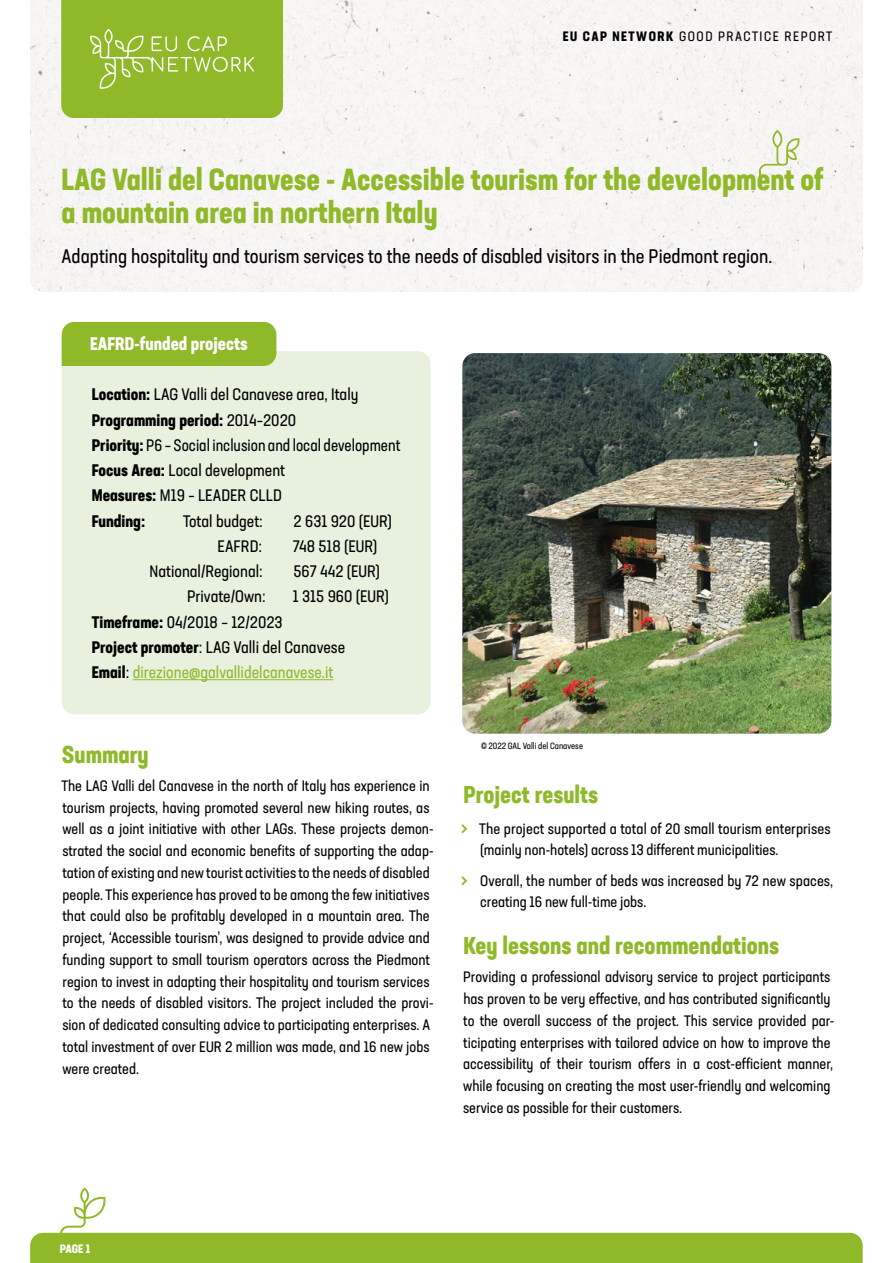
<style>
.page{position:relative;width:893px;height:1263px;background:#fff}
.page>*{position:absolute;margin:0;border:0;box-sizing:border-box;transform-origin:0 0}
.t1{font:700 condensed 30px/33px "Neusa Next Std";color:#8fb929}
.t2{font:700 condensed 24px "Neusa Next Std";color:#8fb929}
.t3{font:condensed 19.5px "Neusa Next Std";color:#000}
.t4{font:700 condensed 18px "Neusa Next Std";color:#fff}
.t5{font:condensed 16.5px/25.2px "Neusa Next Std";color:#000}
.t6{font:condensed 15px/21.8px "Neusa Next Std";color:#000}
.t7{font:condensed 13.5px "Neusa Next Std";letter-spacing:.11em;color:#000}
.t8{font:700 condensed 12px "Neusa Next Std";color:#fff}
.t9{font:condensed 9px "Neusa Next Std";color:#000}
.s1{font-weight:700}
.s2{color:#8fb929}
.s3{font-size:22.5px;color:#8fb929}
</style>
<div class="page">
<svg style="left:30px;top:1187px;width:833px;height:76px"></svg>
<div style="left:30px;top:0;width:833px;height:292px;background:#f7f6f5"></div>
<svg style="left:61px;top:0;width:222px;height:118px"></svg>
<div style="left:62px;top:351px;width:369px;height:363px;background:#e8f1de"></div>
<hr style="left:133px;top:679px;width:200px;height:1px;background:#8fb929">
<div style="left:62px;top:322px;width:214px;height:44px;background:#8fb929"></div>
<img style="left:462px;top:353px;width:369px;height:380px">
<svg style="left:759px;top:130px;width:40px;height:50px"></svg>
<p class="t7" style="left:563px;top:27px;width:271px"><span class="s1">EU CAP NETWORK</span> GOOD PRACTICE REPORT</p>
<h1 class="t1" style="left:62px;top:163px;width:763px">LAG Valli del Canavese - Accessible tourism for the development of a mountain area in northern Italy</h1>
<h3 class="t3" style="left:62px;top:244px;width:712px">Adapting hospitality and tourism services to the needs of disabled visitors in the Piedmont region.</h3>
<p class="t4" style="left:90px;top:332px;width:159px">EAFRD-funded projects</p>
<p class="t5" style="left:92px;top:382px;width:310px"><span class="s1">Location:</span> LAG Valli del Canavese area, Italy <span class="s1">Programming period:</span> 2014–2020<br><span class="s1">Priority:</span> P6 – Social inclusion and local development <span class="s1">Focus Area:</span> Local development<br><span class="s1">Measures:</span> M19 – LEADER CLLD<br><span class="s1">Funding:</span></p>
<p class="t5" style="left:183px;top:508px;width:81px">Total budget:</p>
<p class="t5" style="left:294px;top:508px;width:100px">2 631 920 (EUR)</p>
<p class="t5" style="left:218px;top:533px;width:46px">EAFRD:</p>
<p class="t5" style="left:293px;top:533px;width:86px">748 518 (EUR)</p>
<p class="t5" style="left:150px;top:558px;width:115px">National/Regional:</p>
<p class="t5" style="left:293px;top:558px;width:88px">567 442 (EUR)</p>
<p class="t5" style="left:187px;top:584px;width:80px">Private/Own:</p>
<p class="t5" style="left:293px;top:584px;width:98px">1 315 960 (EUR)</p>
<p class="t5" style="left:92px;top:609px;width:255px"><span class="s1">Timeframe:</span> 04/2018 – 12/2023<br><span class="s1">Project promoter</span>: LAG Valli del Canavese<br><span class="s1">Email</span>: <span class="s2">direzione@galvallidelcanavese.it</span></p>
<p class="t9" style="left:481px;top:741px;width:104px">© 2022 GAL Valli del Canavese</p>
<h2 class="t2" style="left:62px;top:739px;width:88px">Summary</h2>
<p class="t6" style="left:61px;top:774px;width:374px">The LAG Valli del Canavese in the north of Italy has experience in tourism projects, having promoted several new hiking routes, as well as a joint initiative with other LAGs. These projects demon&shy;strated the social and economic benefits of supporting the adap&shy;tation of existing and new tourist activities to the needs of disabled people. This experience has proved to be among the few initiatives that could also be profitably developed in a mountain area. The project, ‘Accessible tourism’, was designed to provide advice and funding support to small tourism operators across the Piedmont region to invest in adapting their hospitality and tourism services to the needs of disabled visitors. The project included the provi&shy;sion of dedicated consulting advice to participating enterprises. A total investment of over EUR 2 million was made, and 16 new jobs were created.</p>
<h2 class="t2" style="left:463px;top:779px;width:136px">Project results</h2>
<p class="t6" style="left:480px;top:817px;width:352px;text-indent:-20px"><span class="s3">&gt;</span> The project supported a total of 20 small tourism enterprises (mainly non-hotels) across 13 different municipalities.</p>
<p class="t6" style="left:480px;top:869px;width:355px;text-indent:-20px"><span class="s3">&gt;</span> Overall, the number of beds was increased by 72 new spaces, creating 16 new full-time jobs.</p>
<h2 class="t2" style="left:463px;top:930px;width:317px">Key lessons and recommendations</h2>
<p class="t6" style="left:463px;top:966px;width:373px">Providing a professional advisory service to project participants has proven to be very effective, and has contributed significantly to the overall success of the project. This service provided par&shy;ticipating enterprises with tailored advice on how to improve the accessibility of their tourism offers in a cost-efficient manner, while focusing on creating the most user-friendly and welcoming service as possible for their customers.</p>
<p class="t8" style="left:60px;top:1241px;width:32px">PAGE 1</p>
</div>
